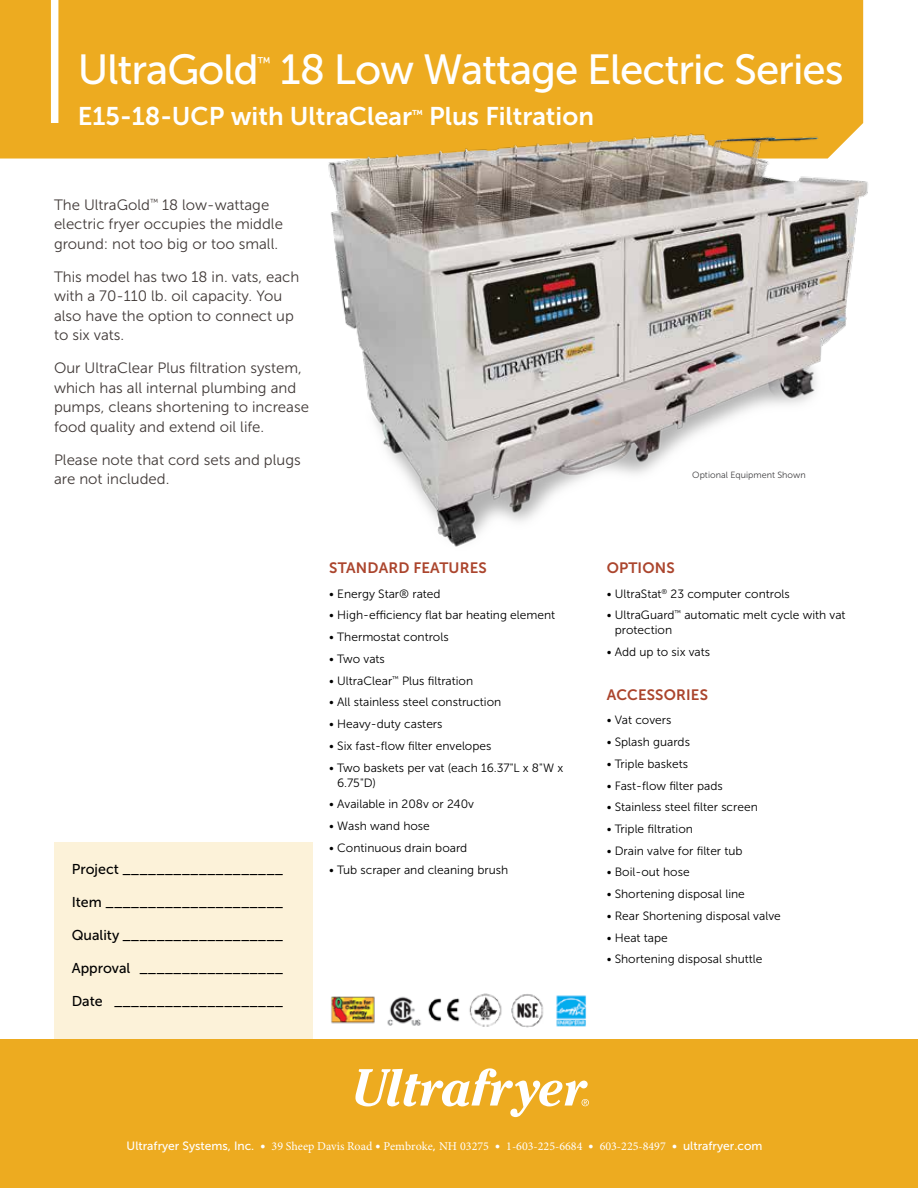
<style>
.page{position:relative;width:918px;height:1188px;background:#fff}
.page>*{position:absolute;margin:0;border:0;box-sizing:border-box;transform-origin:0 0}
.t1{font:42px "Museo Sans 500";letter-spacing:-.025em;color:#fff}
.t2{font:25.5px "Museo Sans 700";color:#fff}
.t3{font:15px/19.5px "Museo Sans 300";color:#413a38}
.t4{font:15px "Museo Sans 700";letter-spacing:.01em;color:#ab452d}
.t5{font:14.25px "Museo Sans 500";color:#000}
.t6{font:13.95px "Museo Sans 500";color:#fff}
.t7{font:12px/15px "Museo Sans 300";color:#000}
.t8{font:12px "Minion Pro";color:#fff}
.t9{font:11.4px "Museo Sans 700";color:#fff}
.t10{font:9px "Museo Sans 300";color:#414042}
.s1{font-family:"Museo Sans 500"}
</style>
<div class="page">
<div style="left:0;top:0;width:863px;height:159px;background:#edab20"></div>
<div style="left:54px;top:842px;width:258px;height:221px;background:#fcf2d9"></div>
<div style="left:51px;top:0;width:7px;height:123px;background:#fff"></div>
<img style="left:330px;top:993px;width:257px;height:34px">
<img style="left:319px;top:114px;width:549px;height:433px">
<div style="left:0;top:1039px;width:918px;height:149px;background:#edab20"></div>
<svg style="left:355px;top:1068px;width:234px;height:49px"></svg>
<h1 class="t1" style="left:78px;top:47px;width:182px">UltraGold</h1>
<p class="t6" style="left:258px;top:55px;width:15px">™</p>
<h1 class="t1" style="left:280px;top:47px;width:565px">18 Low Wattage Electric Series</h1>
<h2 class="t2" style="left:78px;top:101px;width:336px">E15-18-UCP with UltraClear</h2>
<p class="t9" style="left:412px;top:108px;width:12px">™</p>
<h2 class="t2" style="left:429px;top:101px;width:166px">Plus Filtration</h2>
<p class="t3" style="left:54px;top:195px;width:230px">The UltraGold<sup>™</sup> 18 low-wattage electric fryer occupies the middle ground: not too big or too small.</p>
<p class="t3" style="left:54px;top:267px;width:247px">This model has two 18 in. vats, each with a 70-110 lb. oil capacity. You also have the option to connect up to six vats.</p>
<p class="t3" style="left:54px;top:359px;width:257px">Our UltraClear Plus filtration system, which has all internal plumbing and pumps, cleans shortening to increase food quality and extend oil life.</p>
<p class="t3" style="left:54px;top:450px;width:248px">Please note that cord sets and plugs are not included.</p>
<p class="t5" style="left:72px;top:861px;width:213px">Project ___________________</p>
<p class="t5" style="left:72px;top:894px;width:213px">Item _____________________</p>
<p class="t5" style="left:72px;top:927px;width:213px">Quality ___________________</p>
<p class="t5" style="left:72px;top:960px;width:213px">Approval _________________</p>
<p class="t5" style="left:72px;top:993px;width:213px">Date ____________________</p>
<p class="t4" style="left:329px;top:559px;width:159px">STANDARD FEATURES</p>
<p class="t7" style="left:329px;top:586px;width:113px">• Energy Star® rated</p>
<p class="t7" style="left:329px;top:608px;width:228px">• High-efficiency flat bar heating element</p>
<p class="t7" style="left:329px;top:630px;width:121px">• Thermostat controls</p>
<p class="t7" style="left:329px;top:651px;width:57px">• Two vats</p>
<p class="t7" style="left:329px;top:673px;width:146px">• UltraClear<sup>™</sup> Plus filtration</p>
<p class="t7" style="left:329px;top:695px;width:174px">• All stainless steel construction</p>
<p class="t7" style="left:329px;top:717px;width:115px">• Heavy-duty casters</p>
<p class="t7" style="left:329px;top:738px;width:164px">• Six fast-flow filter envelopes</p>
<p class="t7" style="left:337px;top:760px;width:227px;text-indent:-8px">• Two baskets per vat (each 16.37"L x 8"W x<br>6.75"D)</p>
<p class="t7" style="left:329px;top:797px;width:146px">• Available in 208v or 240v</p>
<p class="t7" style="left:329px;top:818px;width:102px">• Wash wand hose</p>
<p class="t7" style="left:329px;top:840px;width:140px">• Continuous drain board</p>
<p class="t7" style="left:329px;top:862px;width:180px">• Tub scraper and cleaning brush</p>
<p class="t10" style="left:692px;top:470px;width:115px">Optional Equipment Shown</p>
<p class="t4" style="left:607px;top:559px;width:69px">OPTIONS</p>
<p class="t7" style="left:607px;top:586px;width:185px">• UltraStat<sup>®</sup> 23 computer controls</p>
<p class="t7" style="left:615px;top:608px;width:232px;text-indent:-8px">• UltraGuard<sup>™</sup> automatic melt cycle with vat protection</p>
<p class="t7" style="left:607px;top:645px;width:105px">• Add up to six vats</p>
<p class="t4" style="left:607px;top:686px;width:103px">ACCESSORIES</p>
<p class="t7" style="left:607px;top:713px;width:66px">• Vat covers</p>
<p class="t7" style="left:607px;top:734px;width:85px">• Splash guards</p>
<p class="t7" style="left:607px;top:756px;width:83px">• Triple baskets</p>
<p class="t7" style="left:607px;top:778px;width:118px">• Fast-flow filter pads</p>
<p class="t7" style="left:607px;top:800px;width:153px">• Stainless steel filter screen</p>
<p class="t7" style="left:607px;top:821px;width:88px">• Triple filtration</p>
<p class="t7" style="left:607px;top:843px;width:137px">• Drain valve for filter tub</p>
<p class="t7" style="left:607px;top:865px;width:84px">• Boil-out hose</p>
<p class="t7" style="left:607px;top:887px;width:140px">• Shortening disposal line</p>
<p class="t7" style="left:607px;top:908px;width:176px">• Rear Shortening disposal valve</p>
<p class="t7" style="left:607px;top:930px;width:63px">• Heat tape</p>
<p class="t7" style="left:607px;top:952px;width:157px">• Shortening disposal shuttle</p>
<p class="t8" style="left:127px;top:1138px;width:637px"><span class="s1">Ultrafryer Systems, Inc. •</span> 39 Sheep Davis Road <span class="s1">•</span> Pembroke<span class="s1">,</span> NH 03275 <span class="s1">•</span> 1-603-225-6684 <span class="s1">•</span> 603-225-8497 <span class="s1">• ultrafryer.com</span></p>
</div>
